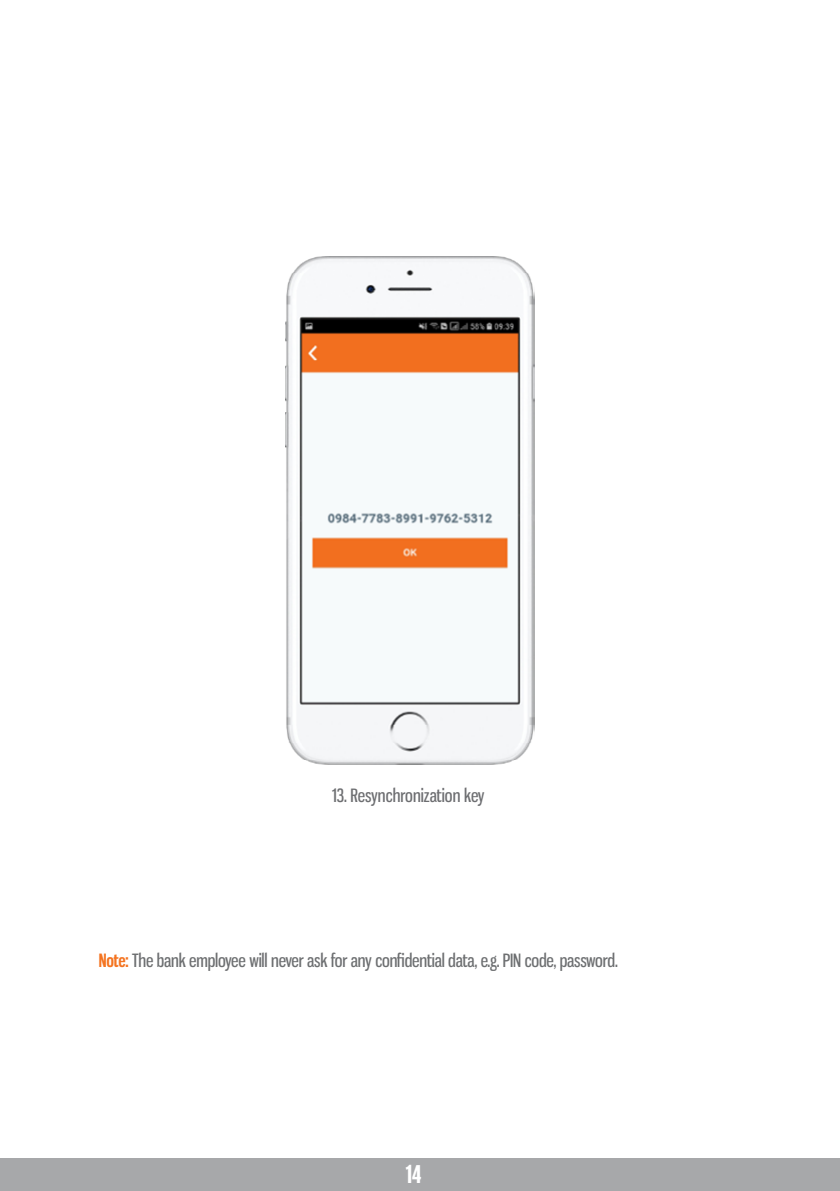
<style>
.page{position:relative;width:840px;height:1191px;background:#fff}
.page>*{position:absolute;margin:0;border:0;box-sizing:border-box;transform-origin:0 0}
.t1{font:700 24px "Gnuolane Rg";color:#fff}
.t2{font:18px "Gnuolane Rg";letter-spacing:-.01em;color:#6d6f71}
.t3{font:18px "Gnuolane Rg";color:#6d6e71}
.s1{font-weight:700;color:#f47421}
</style>
<div class="page">
<div style="left:0;top:1158px;width:839px;height:33px;background:#a7a8aa"></div>
<img style="left:285px;top:257px;width:249px;height:508px">
<p class="t3" style="left:332px;top:784px;width:154px">13. Resynchronization key</p>
<p class="t2" style="left:99px;top:950px;width:520px"><span class="s1">Note:</span> The bank employee will never ask for any confidential data, e.g. PIN code, password.</p>
<h1 class="t1" style="left:406px;top:1159px;width:17px">14</h1>
</div>
